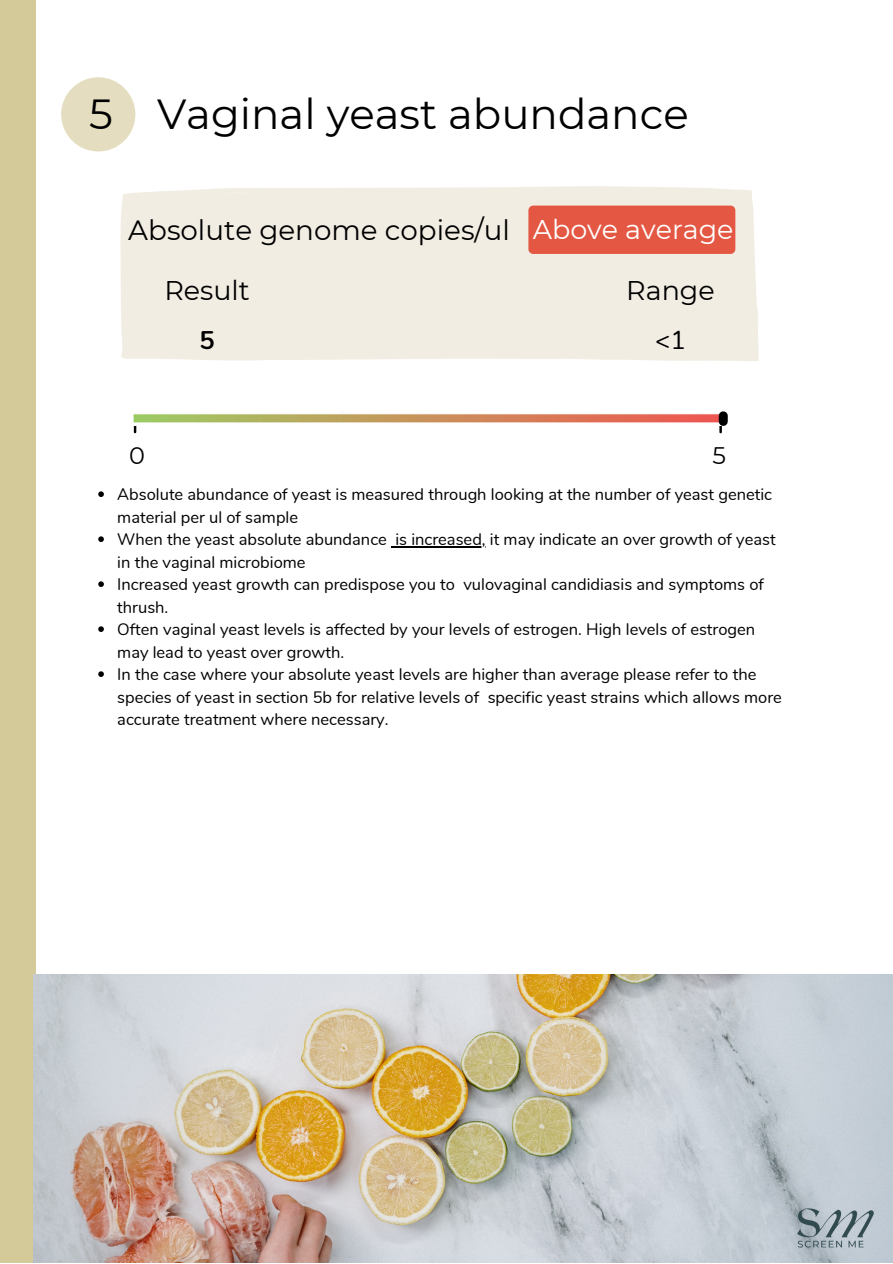
<style>
.page{position:relative;width:893px;height:1264px;background:#fff}
.page>*{position:absolute;margin:0;border:0;box-sizing:border-box;transform-origin:0 0}
.t1{font:42px "Montserrat";color:#000}
.t2{font:27.75px "Montserrat";color:#000}
.t3{font:27px "Montserrat";color:#000}
.t4{font:25.5px "Nunito";color:#000}
.t5{font:700 25.5px "Nunito";color:#000}
.t6{font:23.85px "Montserrat";color:#000}
.t7{font:16.5px/22.5px "Nunito";color:#000}
.s1{font-size:27px;color:#fff}
</style>
<div class="page">
<div style="left:0;top:0;width:36px;height:1262px;background:#d4c999"></div>
<img style="left:34px;top:974px;width:858px;height:288px">
<svg style="left:719px;top:426px;width:2px;height:6px"></svg>
<svg style="left:134px;top:426px;width:2px;height:6px"></svg>
<img style="left:133px;top:411px;width:594px;height:15px">
<div style="left:718px;top:416px;width:9px;height:5px;background:#000"></div>
<div style="left:120px;top:186px;width:638px;height:175px;background:#f2ede3"></div>
<div style="left:528px;top:205px;width:207px;height:49px;background:#e45742;border-radius:5px"></div>
<div style="left:61px;top:77px;width:74px;height:74px;background:#e4ddbf;border-radius:50%"></div>
<svg style="left:98px;top:491px;width:6px;height:6px"></svg>
<svg style="left:98px;top:536px;width:6px;height:6px"></svg>
<hr style="left:395px;top:546px;width:90px;height:1px;background:#000">
<svg style="left:98px;top:581px;width:6px;height:6px"></svg>
<svg style="left:98px;top:626px;width:6px;height:6px"></svg>
<svg style="left:98px;top:671px;width:6px;height:6px"></svg>
<img style="left:777px;top:1193px;width:115px;height:69px">
<h1 class="t1" style="left:89px;top:88px;width:601px">5 Vaginal yeast abundance</h1>
<h2 class="t2" style="left:128px;top:213px;width:606px">Absolute genome copies/ul <span class="s1">Above average</span></h2>
<h3 class="t3" style="left:164px;top:273px;width:87px">Result</h3>
<h3 class="t4" style="left:655px;top:323px;width:32px">&lt;1</h3>
<h3 class="t3" style="left:626px;top:273px;width:90px">Range</h3>
<h3 class="t5" style="left:199px;top:323px;width:17px">5</h3>
<h3 class="t6" style="left:129px;top:441px;width:17px">0</h3>
<h3 class="t6" style="left:712px;top:441px;width:15px">5</h3>
<p class="t7" style="left:117px;top:483px;width:666px">Absolute abundance of yeast is measured through looking at the number of yeast genetic material per ul of sample<br>When the yeast absolute abundance is increased, it may indicate an over growth of yeast in the vaginal microbiome<br>Increased yeast growth can predispose you to vulovaginal candidiasis and symptoms of thrush.<br>Often vaginal yeast levels is affected by your levels of estrogen. High levels of estrogen may lead to yeast over growth.<br>In the case where your absolute yeast levels are higher than average please refer to the species of yeast in section 5b for relative levels of specific yeast strains which allows more accurate treatment where necessary.</p>
</div>
